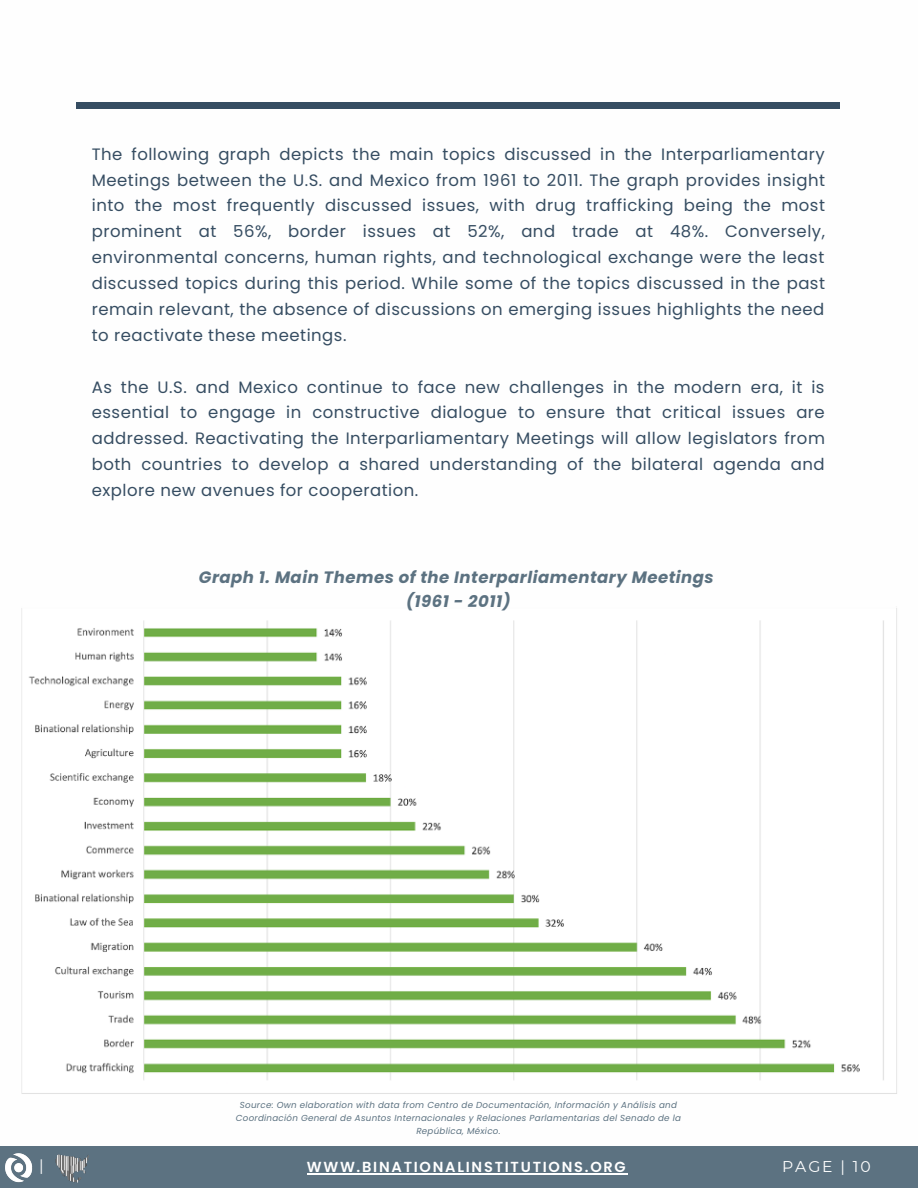
<style>
.page{position:relative;width:918px;height:1188px;background:#fff}
.page>*{position:absolute;margin:0;border:0;box-sizing:border-box;transform-origin:0 0}
.t1{font:16.5px/25.8px "Poppins";letter-spacing:.03em;color:#364d62;text-align:justify}
.t2{font:italic 700 16.5px/24.8px "Poppins";letter-spacing:.03em;color:#5c7281;text-align:center}
.t3{font:15.6px "Montserrat";letter-spacing:.12em;color:#fff}
.t4{font:600 14.55px "Poppins";letter-spacing:.12em;color:#fff}
.t5{font:italic 8.7px/13px "Poppins";letter-spacing:.03em;color:#5c7281;text-align:center}
</style>
<div class="page">
<div style="left:76px;top:102px;width:764px;height:6px;background:#364d62"></div>
<div style="left:0;top:1147px;width:918px;height:41px;background:#5c7281"></div>
<img style="left:22px;top:608px;width:875px;height:486px">
<img style="left:5px;top:1153px;width:28px;height:30px">
<img style="left:53px;top:1146px;width:36px;height:37px">
<hr style="left:307px;top:1173px;width:321px;height:1px;background:#fff">
<p class="t1" style="left:92px;top:141px;width:735px">The following graph depicts the main topics discussed in the Interparliamentary Meetings between the U.S. and Mexico from 1961 to 2011. The graph provides insight into the most frequently discussed issues, with drug trafficking being the most prominent at 56%, border issues at 52%, and trade at 48%. Conversely, environmental concerns, human rights, and technological exchange were the least discussed topics during this period. While some of the topics discussed in the past remain relevant, the absence of discussions on emerging issues highlights the need to reactivate these meetings.</p>
<p class="t1" style="left:92px;top:374px;width:735px">As the U.S. and Mexico continue to face new challenges in the modern era, it is essential to engage in constructive dialogue to ensure that critical issues are addressed. Reactivating the Interparliamentary Meetings will allow legislators from both countries to develop a shared understanding of the bilateral agenda and explore new avenues for cooperation.</p>
<p class="t2" style="left:199px;top:564px;width:516px">Graph 1. Main Themes of the Interparliamentary Meetings (1961 - 2011)</p>
<p class="t5" style="left:236px;top:1098px;width:447px">Source: Own elaboration with data from Centro de Documentación, Información y Análisis and<br>Coordinación General de Asuntos Internacionales y Relaciones Parlamentarias del Senado de la<br>República, México.</p>
<p class="t3" style="left:39px;top:1156px;width:6px">|</p>
<p class="t4" style="left:307px;top:1157px;width:321px">WWW.BINATIONALINSTITUTIONS.ORG</p>
<p class="t3" style="left:782px;top:1157px;width:90px">PAGE | 10</p>
</div>
